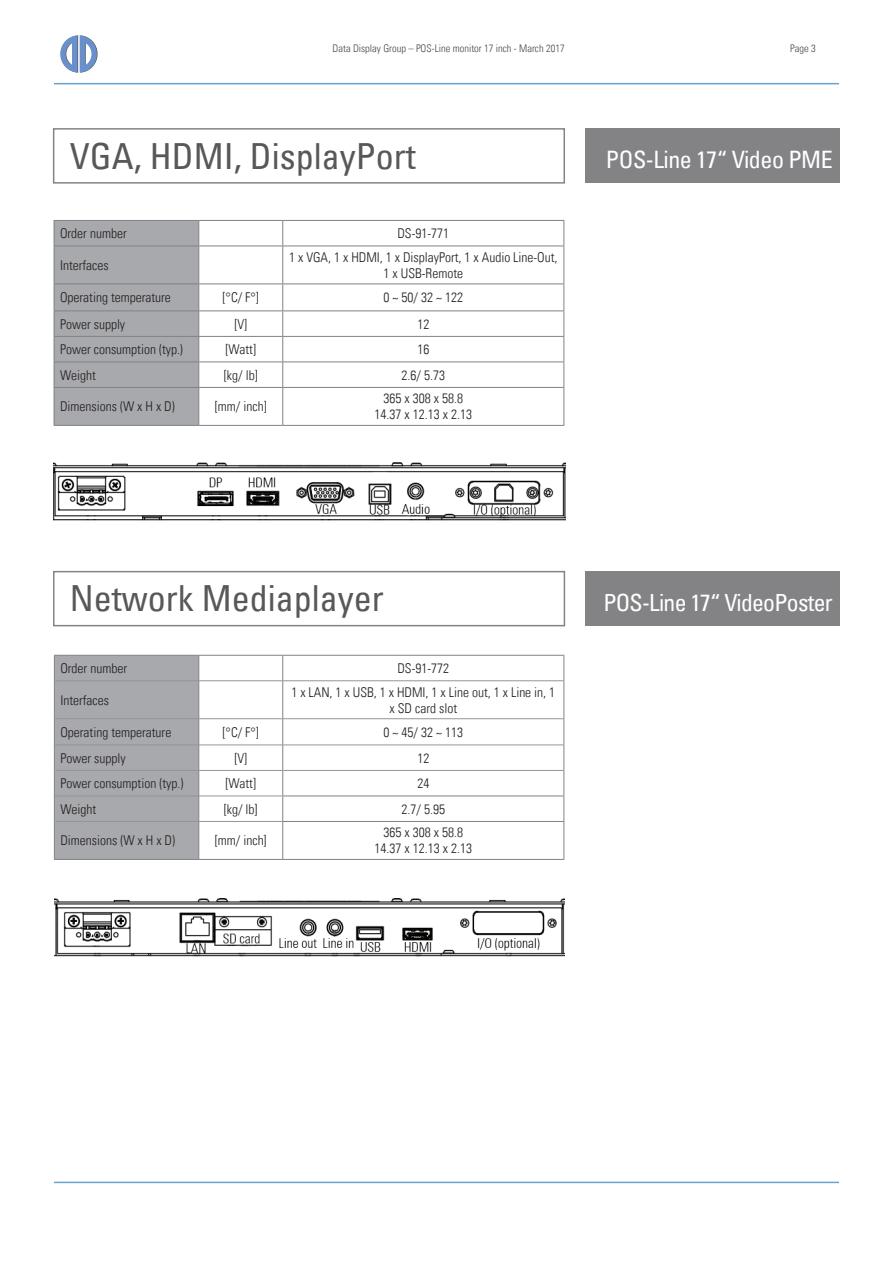
<style>
.page{position:relative;width:893px;height:1263px;background:#fff}
.page>*{position:absolute;margin:0;border:0;box-sizing:border-box;transform-origin:0 0}
.t1{font:condensed 36px "Univers Com 57";color:#57585a}
.t2{font:condensed 24px "Univers Com 57";letter-spacing:-.02em;color:#fff}
.t3{font:condensed 23.7px "Univers Com 57";letter-spacing:-.03em;color:#fff}
.t4{font:13.5px/16.2px "Univers Com 47 Light Cond";color:#231f20;text-align:center}
.t5{font:10.5px "Univers Com 47 Light Cond";color:#494a4b}
</style>
<div class="page">
<hr style="left:54px;top:1182px;width:785px;height:1px;background:#0166b3">
<hr style="left:54px;top:83px;width:785px;height:1px;background:#0166b3">
<svg style="left:60px;top:35px;width:38px;height:38px"></svg>
<hr style="left:199px;top:220px;width:84px;height:1px;background:#808285">
<hr style="left:283px;top:220px;width:281px;height:1px;background:#808285">
<svg style="left:282px;top:221px;width:1px;height:25px"></svg>
<svg style="left:563px;top:221px;width:1px;height:25px"></svg>
<hr style="left:199px;top:246px;width:84px;height:1px;background:#808285">
<hr style="left:283px;top:246px;width:281px;height:1px;background:#808285">
<hr style="left:282px;top:246px;width:1px;height:37px;background:#808285">
<hr style="left:563px;top:246px;width:1px;height:37px;background:#808285">
<hr style="left:199px;top:283px;width:84px;height:1px;background:#808285">
<hr style="left:283px;top:283px;width:281px;height:1px;background:#808285">
<hr style="left:199px;top:310px;width:84px;height:1px;background:#808285">
<hr style="left:283px;top:310px;width:281px;height:1px;background:#808285">
<hr style="left:199px;top:336px;width:84px;height:1px;background:#808285">
<hr style="left:283px;top:336px;width:281px;height:1px;background:#808285">
<hr style="left:199px;top:361px;width:84px;height:1px;background:#808285">
<div style="left:54px;top:220px;width:145px;height:205px;background:#a8a9ad"></div>
<hr style="left:283px;top:361px;width:281px;height:1px;background:#808285">
<svg style="left:282px;top:284px;width:1px;height:103px"></svg>
<svg style="left:563px;top:284px;width:1px;height:103px"></svg>
<hr style="left:54px;top:387px;width:145px;height:1px;background:#808285">
<hr style="left:54px;top:388px;width:1px;height:37px;background:#808285">
<hr style="left:199px;top:387px;width:84px;height:1px;background:#808285">
<hr style="left:198px;top:388px;width:1px;height:37px;background:#808285">
<hr style="left:283px;top:387px;width:281px;height:1px;background:#808285">
<hr style="left:282px;top:388px;width:1px;height:37px;background:#808285">
<hr style="left:563px;top:388px;width:1px;height:37px;background:#808285">
<hr style="left:54px;top:425px;width:145px;height:1px;background:#808285">
<hr style="left:199px;top:425px;width:84px;height:1px;background:#808285">
<hr style="left:283px;top:425px;width:281px;height:1px;background:#808285">
<div style="left:586px;top:129px;width:254px;height:54px;background:#838385"></div>
<div style="left:53px;top:128px;width:512px;height:56px;border:2px solid #57585a"></div>
<hr style="left:199px;top:680px;width:83px;height:1px;background:#939598">
<hr style="left:283px;top:680px;width:280px;height:1px;background:#939598">
<hr style="left:199px;top:744px;width:83px;height:1px;background:#939598">
<hr style="left:283px;top:744px;width:280px;height:1px;background:#939598">
<hr style="left:199px;top:770px;width:83px;height:1px;background:#939598">
<hr style="left:283px;top:770px;width:280px;height:1px;background:#939598">
<hr style="left:199px;top:795px;width:83px;height:1px;background:#939598">
<hr style="left:199px;top:821px;width:83px;height:1px;background:#939598">
<hr style="left:199px;top:718px;width:83px;height:1px;background:#939598">
<hr style="left:283px;top:718px;width:280px;height:1px;background:#939598">
<hr style="left:199px;top:655px;width:84px;height:1px;background:#808285">
<hr style="left:283px;top:655px;width:281px;height:1px;background:#808285">
<svg style="left:282px;top:656px;width:1px;height:25px"></svg>
<svg style="left:563px;top:656px;width:1px;height:25px"></svg>
<hr style="left:282px;top:681px;width:1px;height:38px;background:#808285">
<hr style="left:563px;top:681px;width:1px;height:38px;background:#808285">
<div style="left:54px;top:655px;width:145px;height:204px;background:#a8a9ad"></div>
<hr style="left:54px;top:821px;width:1px;height:38px;background:#808285">
<hr style="left:198px;top:821px;width:1px;height:38px;background:#808285">
<hr style="left:282px;top:822px;width:1px;height:37px;background:#808285">
<hr style="left:563px;top:822px;width:1px;height:37px;background:#808285">
<hr style="left:54px;top:859px;width:145px;height:1px;background:#808285">
<hr style="left:199px;top:859px;width:84px;height:1px;background:#808285">
<hr style="left:283px;top:859px;width:281px;height:1px;background:#808285">
<hr style="left:282px;top:795px;width:282px;height:1px;background:#808285">
<svg style="left:282px;top:719px;width:1px;height:102px"></svg>
<svg style="left:563px;top:719px;width:1px;height:102px"></svg>
<hr style="left:282px;top:821px;width:282px;height:1px;background:#808285">
<div style="left:586px;top:572px;width:254px;height:54px;background:#838385"></div>
<div style="left:53px;top:571px;width:512px;height:55px;border:2px solid #57585a"></div>
<img style="left:53px;top:462px;width:512px;height:58px">
<img style="left:54px;top:899px;width:510px;height:58px">
<p class="t5" style="left:333px;top:42px;width:234px">Data Display Group – POS-Line monitor 17 inch - March 2017</p>
<p class="t5" style="left:790px;top:42px;width:27px">Page 3</p>
<h1 class="t1" style="left:70px;top:133px;width:347px">VGA, HDMI, DisplayPort</h1>
<h2 class="t2" style="left:606px;top:145px;width:228px">POS-Line 17“ Video PME</h2>
<p class="t4" style="left:60px;top:225px;width:68px">Order number</p>
<p class="t4" style="left:397px;top:225px;width:53px">DS-91-771</p>
<p class="t4" style="left:60px;top:257px;width:50px">Interfaces</p>
<p class="t4" style="left:289px;top:249px;width:270px">1 x VGA, 1 x HDMI, 1 x DisplayPort, 1 x Audio Line-Out,<br>1 x USB-Remote</p>
<p class="t4" style="left:60px;top:289px;width:112px">Operating temperature</p>
<p class="t4" style="left:223px;top:289px;width:38px">[°C/ F°]</p>
<p class="t4" style="left:384px;top:289px;width:81px">0 ~ 50/ 32 ~ 122</p>
<p class="t4" style="left:60px;top:316px;width:67px">Power supply</p>
<p class="t4" style="left:234px;top:316px;width:14px">[V]</p>
<p class="t4" style="left:417px;top:316px;width:13px">12</p>
<p class="t4" style="left:60px;top:341px;width:124px">Power consumption (typ.)</p>
<p class="t4" style="left:226px;top:341px;width:32px">[Watt]</p>
<p class="t4" style="left:417px;top:341px;width:13px">16</p>
<p class="t4" style="left:60px;top:367px;width:37px">Weight</p>
<p class="t4" style="left:224px;top:367px;width:35px">[kg/ lb]</p>
<p class="t4" style="left:402px;top:367px;width:45px">2.6/ 5.73</p>
<p class="t4" style="left:60px;top:398px;width:116px">Dimensions (W x H x D)</p>
<p class="t4" style="left:215px;top:398px;width:53px">[mm/ inch]</p>
<p class="t4" style="left:375px;top:390px;width:99px">365 x 308 x 58.8<br>14.37 x 12.13 x 2.13</p>
<h1 class="t1" style="left:70px;top:576px;width:315px">Network Mediaplayer</h1>
<h3 class="t3" style="left:603px;top:587px;width:231px">POS-Line 17“ VideoPoster</h3>
<p class="t4" style="left:60px;top:660px;width:68px">Order number</p>
<p class="t4" style="left:397px;top:660px;width:53px">DS-91-772</p>
<p class="t4" style="left:60px;top:692px;width:50px">Interfaces</p>
<p class="t4" style="left:291px;top:684px;width:265px">1 x LAN, 1 x USB, 1 x HDMI, 1 x Line out, 1 x Line in, 1 x SD card slot</p>
<p class="t4" style="left:60px;top:724px;width:112px">Operating temperature</p>
<p class="t4" style="left:223px;top:724px;width:38px">[°C/ F°]</p>
<p class="t4" style="left:384px;top:724px;width:81px">0 ~ 45/ 32 ~ 113</p>
<p class="t4" style="left:60px;top:750px;width:67px">Power supply</p>
<p class="t4" style="left:234px;top:750px;width:14px">[V]</p>
<p class="t4" style="left:417px;top:750px;width:13px">12</p>
<p class="t4" style="left:60px;top:775px;width:124px">Power consumption (typ.)</p>
<p class="t4" style="left:226px;top:775px;width:32px">[Watt]</p>
<p class="t4" style="left:417px;top:775px;width:13px">24</p>
<p class="t4" style="left:60px;top:801px;width:37px">Weight</p>
<p class="t4" style="left:224px;top:801px;width:35px">[kg/ lb]</p>
<p class="t4" style="left:402px;top:801px;width:45px">2.7/ 5.95</p>
<p class="t4" style="left:60px;top:832px;width:116px">Dimensions (W x H x D)</p>
<p class="t4" style="left:215px;top:832px;width:53px">[mm/ inch]</p>
<p class="t4" style="left:375px;top:824px;width:99px">365 x 308 x 58.8<br>14.37 x 12.13 x 2.13</p>
</div>
